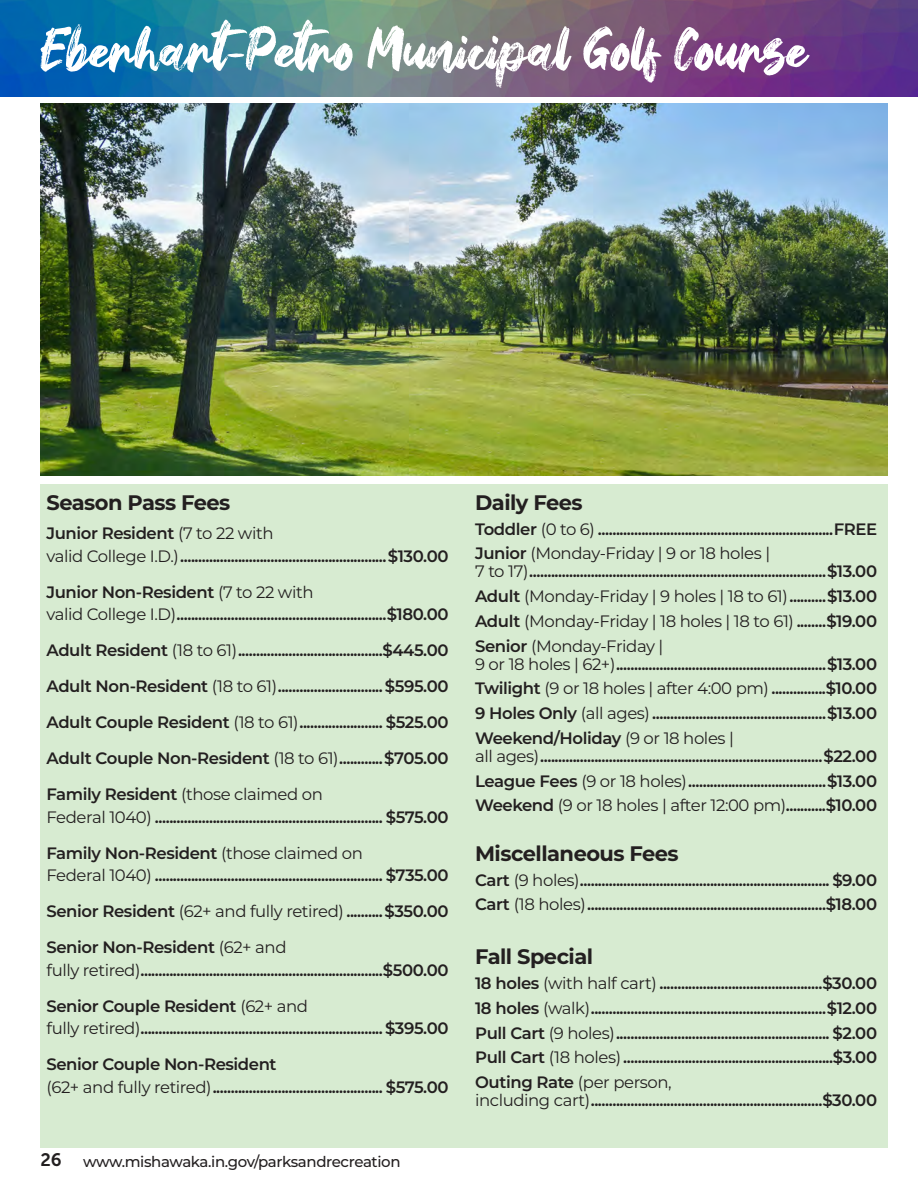
<style>
.page{position:relative;width:918px;height:1188px;background:#fff}
.page>*{position:absolute;margin:0;border:0;box-sizing:border-box;transform-origin:0 0}
.Main_Page_Header{font:57px "Hey October";color:#fff}
.Event_name{font:700 21px "Montserrat";letter-spacing:-.025em;color:#231f20}
.Event_details{font:600 16.5px/22.5px "Montserrat";letter-spacing:-.025em;color:#231f20}
.Event_details-2{font:16.5px "Montserrat";letter-spacing:-.025em;color:#231f20}
.t1{font:500 15px "Montserrat";letter-spacing:-.025em;color:#231f20}
.s1{font-weight:400}
.s2{font-family:"Museo Sans 700";font-weight:400;font-size:18px}
.s3{font-weight:600}
</style>
<div class="page">
<img style="left:0;top:0;width:918px;height:96px">
<div style="left:40px;top:484px;width:848px;height:664px;background:#d7ebd1"></div>
<img style="left:40px;top:104px;width:848px;height:371px">
<p class="Main_Page_Header" style="left:40px;top:17px;width:768px">Eberhart-Petro Municipal Golf Course</p>
<p class="Event_name" style="left:46px;top:487px;width:185px">Season Pass Fees</p>
<p class="Event_details" style="left:46px;top:521px;width:404px">Junior Resident <span class="s1">(7 to 22 with<br>valid College I.D.)</span>.........................................................$130.00</p>
<p class="Event_details" style="left:46px;top:580px;width:404px">Junior Non-Resident <span class="s1">(7 to 22 with<br>valid College I.D)</span>..........................................................$180.00</p>
<p class="Event_details" style="left:46px;top:638px;width:404px">Adult Resident <span class="s1">(18 to 61)</span>........................................$445.00</p>
<p class="Event_details" style="left:46px;top:674px;width:404px">Adult Non-Resident <span class="s1">(18 to 61)</span>.............................$595.00</p>
<p class="Event_details" style="left:46px;top:710px;width:404px">Adult Couple Resident <span class="s1">(18 to 61)</span>....................... $525.00</p>
<p class="Event_details" style="left:46px;top:746px;width:404px">Adult Couple Non-Resident <span class="s1">(18 to 61)</span>............$705.00</p>
<p class="Event_details" style="left:46px;top:782px;width:404px">Family Resident <span class="s1">(those claimed on<br>Federal 1040)</span> ............................................................... $575.00</p>
<p class="Event_details" style="left:46px;top:841px;width:404px">Family Non-Resident <span class="s1">(those claimed on<br>Federal 1040)</span> ............................................................... $735.00</p>
<p class="Event_details" style="left:46px;top:899px;width:404px">Senior Resident <span class="s1">(62+ and fully retired)</span> ..........$350.00</p>
<p class="Event_details" style="left:46px;top:935px;width:404px">Senior Non-Resident <span class="s1">(62+ and<br>fully retired)</span>...................................................................$500.00</p>
<p class="Event_details" style="left:46px;top:994px;width:404px">Senior Couple Resident <span class="s1">(62+ and<br>fully retired)</span>...................................................................$395.00</p>
<p class="Event_details" style="left:46px;top:1052px;width:404px">Senior Couple Non-Resident<br><span class="s1">(62+ and fully retired)</span>............................................... $575.00</p>
<p class="t1" style="left:40px;top:1151px;width:362px"><span class="s2">26</span> www.mishawaka.in.gov/parksandrecreation</p>
<p class="Event_name" style="left:475px;top:487px;width:109px">Daily Fees</p>
<p class="Event_details" style="left:475px;top:517px;width:404px">Toddler <span class="s1">(0 to 6)</span> .................................................................FREE</p>
<p class="Event_details" style="left:475px;top:544px;width:404px;line-height:18px">Junior <span class="s1">(Monday-Friday | 9 or 18 holes |<br>7 to 17)</span>..................................................................................$13.00</p>
<p class="Event_details-2" style="left:475px;top:585px;width:404px"><span class="s3">Adult</span> (Monday-Friday | 9 holes | 18 to 61)<span class="s3">..........$13.00</span></p>
<p class="Event_details-2" style="left:475px;top:610px;width:404px"><span class="s3">Adult</span> (Monday-Friday | 18 holes | 18 to 61) <span class="s3">........$19.00</span></p>
<p class="Event_details" style="left:475px;top:636px;width:404px;line-height:18px">Senior <span class="s1">(Monday-Friday |<br>9 or 18 holes | 62+)</span>..........................................................$13.00</p>
<p class="Event_details" style="left:475px;top:677px;width:404px">Twilight <span class="s1">(9 or 18 holes | after 4:00 pm)</span> ...............$10.00</p>
<p class="Event_details" style="left:475px;top:701px;width:404px">9 Holes Only <span class="s1">(all ages)</span> ................................................$13.00</p>
<p class="Event_details" style="left:475px;top:728px;width:404px;line-height:18px">Weekend/Holiday <span class="s1">(9 or 18 holes |<br>all ages)</span>..............................................................................$22.00</p>
<p class="Event_details" style="left:475px;top:769px;width:404px">League Fees <span class="s1">(9 or 18 holes)</span>......................................$13.00</p>
<p class="Event_details-2" style="left:475px;top:794px;width:404px"><span class="s3">Weekend</span> (9 or 18 holes | after 12:00 pm)<span class="s3">...........$10.00</span></p>
<p class="Event_name" style="left:475px;top:838px;width:205px">Miscellaneous Fees</p>
<p class="Event_details" style="left:475px;top:868px;width:404px">Cart <span class="s1">(9 holes)</span>..................................................................... $9.00</p>
<p class="Event_details" style="left:475px;top:893px;width:404px">Cart <span class="s1">(18 holes)</span>..................................................................$18.00</p>
<p class="Event_name" style="left:475px;top:942px;width:120px">Fall Special</p>
<p class="Event_details" style="left:475px;top:971px;width:404px">18 holes <span class="s1">(with half cart)</span> .............................................$30.00</p>
<p class="Event_details" style="left:475px;top:996px;width:404px">18 holes <span class="s1">(walk)</span>.................................................................$12.00</p>
<p class="Event_details" style="left:475px;top:1021px;width:404px">Pull Cart <span class="s1">(9 holes)</span>........................................................... $2.00</p>
<p class="Event_details" style="left:475px;top:1046px;width:404px">Pull Cart <span class="s1">(18 holes)</span> ..........................................................$3.00</p>
<p class="Event_details" style="left:475px;top:1073px;width:404px;line-height:18px">Outing Rate <span class="s1">(per person,<br>including cart)</span>................................................................$30.00</p>
</div>
